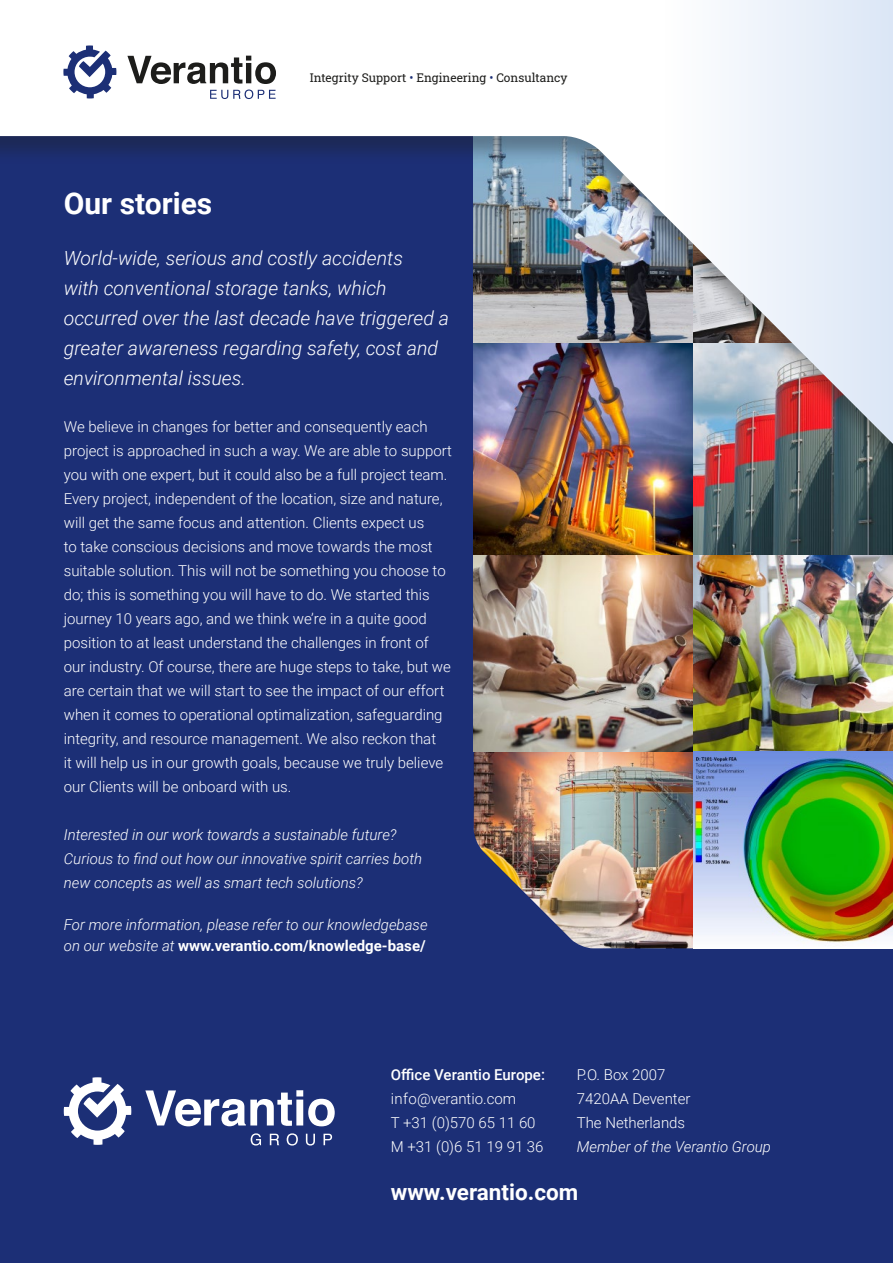
<style>
.page{position:relative;width:893px;height:1263px;background:#1c2f76}
.page>*{position:absolute;margin:0;border:0;box-sizing:border-box;transform-origin:0 0}
.t1{font:700 30px "Roboto";color:#fff}
.t2{font:700 22.5px "Roboto";color:#fff}
.t3{font:italic 300 19.5px/30px "Roboto";color:#fff}
.t4{font:300 15px/24px "Roboto";color:#fff}
.t5{font:italic 300 15px/24px "Roboto";color:#fff}
.t6{font:500 15px "Roboto";color:#fff}
.t7{font:12px "Roboto Slab";color:#1d1d1b}
.s1{color:#1c2f76}
.s2{font-weight:700;font-style:normal}
</style>
<div class="page">
<img style="left:474px;top:751px;width:219px;height:197px">
<img style="left:474px;top:570px;width:219px;height:181px">
<img style="left:693px;top:570px;width:200px;height:378px">
<div style="left:0;top:0;width:893px;height:570px;background:#1d1d1b;opacity:.35"></div>
<img style="left:0;top:0;width:893px;height:541px">
<svg style="left:663px;top:0;width:230px;height:444px;background:#d4d5de"></svg>
<svg style="left:63px;top:45px;width:53px;height:53px"></svg>
<svg style="left:127px;top:56px;width:149px;height:28px;background:#9e9e9d"></svg>
<svg style="left:210px;top:90px;width:66px;height:9px"></svg>
<svg style="left:251px;top:1133px;width:10px;height:12px"></svg>
<svg style="left:270px;top:1134px;width:9px;height:11px"></svg>
<svg style="left:287px;top:1133px;width:11px;height:12px"></svg>
<svg style="left:306px;top:1134px;width:9px;height:11px"></svg>
<svg style="left:324px;top:1134px;width:8px;height:11px"></svg>
<svg style="left:64px;top:1077px;width:67px;height:68px"></svg>
<svg style="left:145px;top:1090px;width:190px;height:36px"></svg>
<p class="t7" style="left:310px;top:70px;width:259px">Integrity Support <span class="s1">•</span> Engineering <span class="s1">•</span> Consultancy</p>
<h1 class="t1" style="left:64px;top:182px;width:150px">Our stories</h1>
<h3 class="t3" style="left:64px;top:242px;width:387px">World-wide, serious and costly accidents<br>with conventional storage tanks, which occurred over the last decade have triggered a greater awareness regarding safety, cost and environmental issues.</h3>
<p class="t4" style="left:64px;top:414px;width:390px">We believe in changes for better and consequently each project is approached in such a way. We are able to support you with one expert, but it could also be a full project team.<br>Every project, independent of the location, size and nature, will get the same focus and attention. Clients expect us<br>to take conscious decisions and move towards the most suitable solution. This will not be something you choose to do; this is something you will have to do. We started this journey 10 years ago, and we think we’re in a quite good position to at least understand the challenges in front of our industry. Of course, there are huge steps to take, but we are certain that we will start to see the impact of our effort when it comes to operational optimalization, safeguarding integrity, and resource management. We also reckon that<br>it will help us in our growth goals, because we truly believe our Clients will be onboard with us.</p>
<p class="t5" style="left:64px;top:822px;width:360px">Interested in our work towards a sustainable future?<br>Curious to find out how our innovative spirit carries both new concepts as well as smart tech solutions?</p>
<p class="t5" style="left:64px;top:914px;width:365px;line-height:21px">For more information, please refer to our knowledgebase on our website at <span class="s2">www.verantio.com/knowledge-base/</span></p>
<p class="t6" style="left:391px;top:1064px;width:156px">Office Verantio Europe:</p>
<p class="t4" style="left:391px;top:1086px;width:154px">info@verantio.com<br>T +31 (0)570 65 11 60<br>M +31 (0)6 51 19 91 36</p>
<p class="t4" style="left:577px;top:1062px;width:115px">P.O. Box 2007<br>7420AA Deventer<br>The Netherlands</p>
<p class="t5" style="left:577px;top:1134px;width:196px">Member of the Verantio Group</p>
<h2 class="t2" style="left:391px;top:1176px;width:189px">www.verantio.com</h2>
</div>
